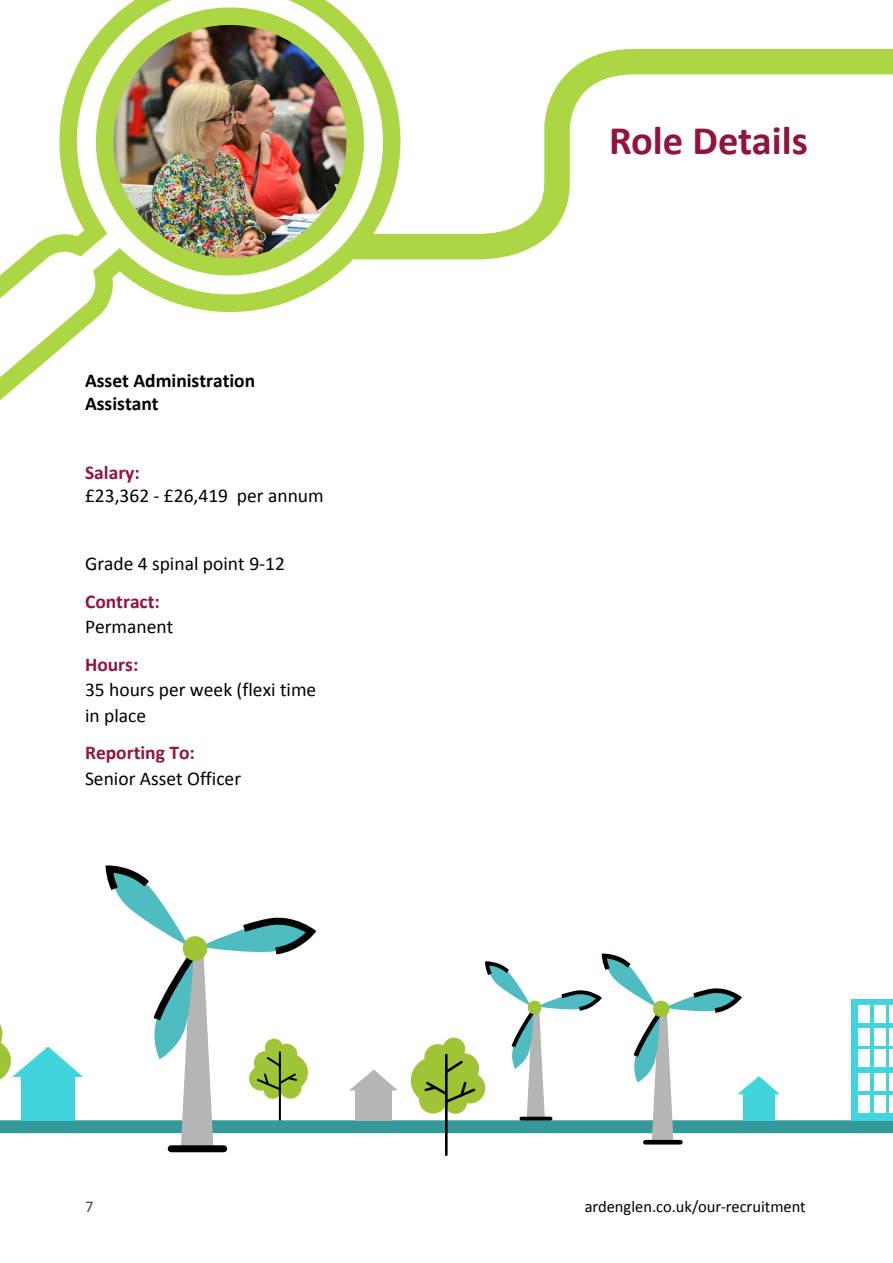
<style>
.page{position:relative;width:893px;height:1263px;background:#fff}
.page>*{position:absolute;margin:0;border:0;box-sizing:border-box;transform-origin:0 0}
.t1{font:700 40.5px "Calibri";color:#911440}
.t2{font:19.5px/25.5px "Calibri";color:#000}
.t3{font:700 19.5px "Calibri";color:#911440}
.t4{font:700 19.5px/23.4px "Calibri";color:#000}
.t5{font:16.5px "Calibri";color:#000}
.t6{font:16.5px "Calibri";color:#4a4a49}
</style>
<div class="page">
<svg style="left:406px;top:48px;width:487px;height:212px"></svg>
<img style="left:0;top:0;width:406px;height:401px">
<div style="left:0;top:1120px;width:893px;height:13px;background:#399"></div>
<div style="left:852px;top:999px;width:41px;height:121px;background:#41d4dc"></div>
<div style="left:874px;top:1005px;width:12px;height:17px;background:#fff"></div>
<div style="left:874px;top:1050px;width:12px;height:17px;background:#fff"></div>
<div style="left:874px;top:1029px;width:12px;height:17px;background:#fff"></div>
<div style="left:874px;top:1073px;width:12px;height:17px;background:#fff"></div>
<div style="left:874px;top:1096px;width:12px;height:17px;background:#fff"></div>
<hr style="left:890px;top:1005px;width:3px;height:17px;background:#fff">
<hr style="left:890px;top:1050px;width:3px;height:17px;background:#fff">
<hr style="left:890px;top:1029px;width:3px;height:17px;background:#fff">
<hr style="left:890px;top:1073px;width:3px;height:17px;background:#fff">
<hr style="left:890px;top:1096px;width:3px;height:17px;background:#fff">
<div style="left:858px;top:1005px;width:12px;height:17px;background:#fff"></div>
<div style="left:858px;top:1050px;width:12px;height:17px;background:#fff"></div>
<div style="left:858px;top:1029px;width:12px;height:17px;background:#fff"></div>
<div style="left:858px;top:1073px;width:12px;height:17px;background:#fff"></div>
<div style="left:858px;top:1096px;width:12px;height:17px;background:#fff"></div>
<div style="left:355px;top:1090px;width:37px;height:30px;background:#b5b5b5"></div>
<div style="left:22px;top:1076px;width:53px;height:44px;background:#41d4dc"></div>
<svg style="left:350px;top:1069px;width:47px;height:21px"></svg>
<svg style="left:0;top:1024px;width:83px;height:72px"></svg>
<svg style="left:102px;top:868px;width:216px;height:281px"></svg>
<div style="left:171px;top:1145px;width:53px;height:7px;background:#020203"></div>
<svg style="left:411px;top:955px;width:369px;height:201px"></svg>
<hr style="left:645px;top:1140px;width:35px;height:4px;background:#020203">
<p class="t4" style="left:85px;top:368px;width:172px">Asset Administration<br>Assistant</p>
<p class="t3" style="left:85px;top:458px;width:56px">Salary:</p>
<p class="t2" style="left:85px;top:483px;width:240px">£23,362 - £26,419 per annum</p>
<p class="t2" style="left:85px;top:550px;width:201px">Grade 4 spinal point 9-12</p>
<p class="t3" style="left:85px;top:587px;width:76px">Contract:</p>
<p class="t2" style="left:85px;top:614px;width:90px">Permanent</p>
<p class="t3" style="left:85px;top:650px;width:55px">Hours:</p>
<p class="t2" style="left:85px;top:677px;width:233px">35 hours per week (flexi time in place</p>
<p class="t3" style="left:85px;top:739px;width:111px">Reporting To:</p>
<p class="t2" style="left:85px;top:765px;width:158px">Senior Asset Officer</p>
<h1 class="t1" style="left:609px;top:112px;width:200px">Role Details</h1>
<p class="t6" style="left:85px;top:1196px;width:10px">7</p>
<p class="t5" style="left:585px;top:1196px;width:223px">ardenglen.co.uk/our-recruitment</p>
</div>
